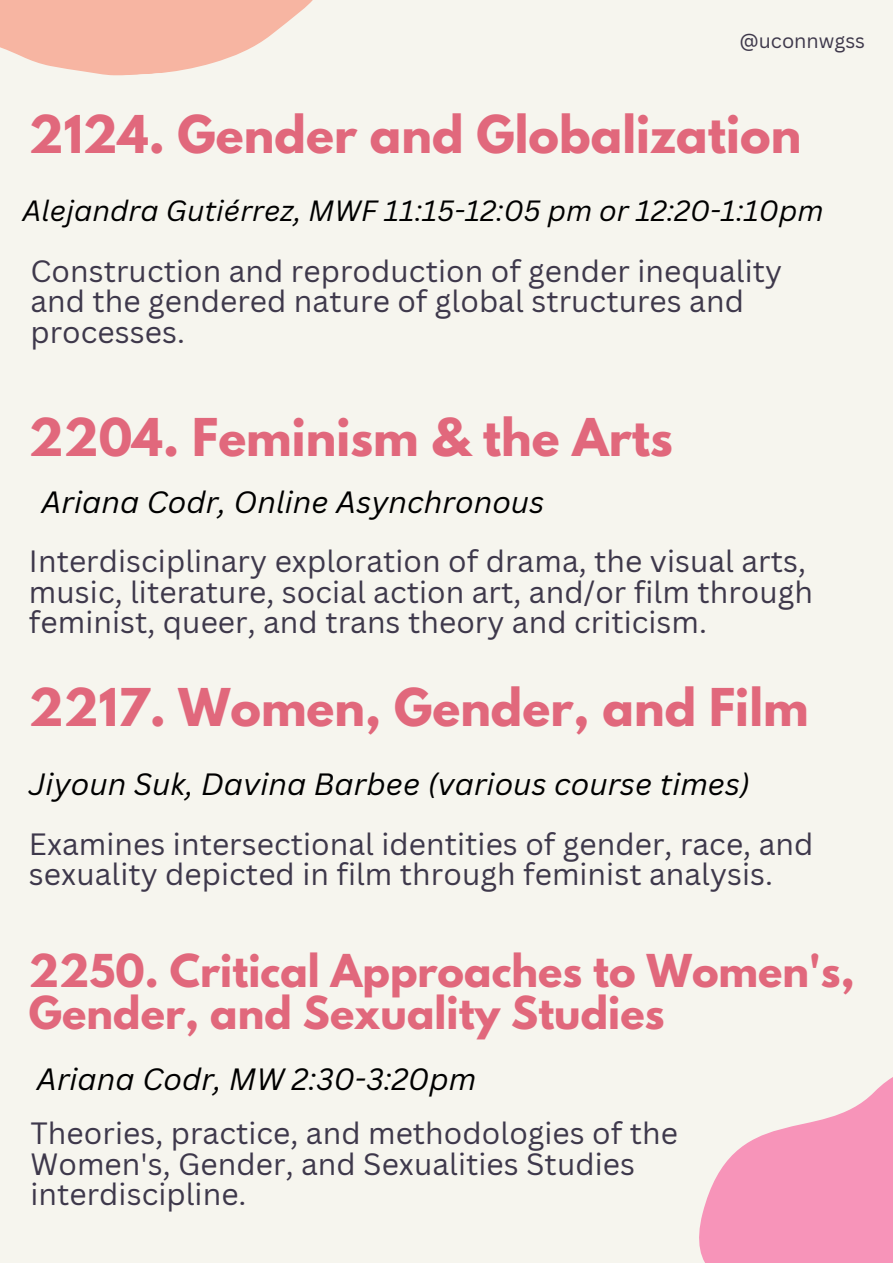
<style>
.page{position:relative;width:893px;height:1264px;background:#fff}
.page>*{position:absolute;margin:0;border:0;box-sizing:border-box;transform-origin:0 0}
.t1{font:700 46.2px "League Spartan";color:#e1687c}
.t2{font:700 40.2px/41.5px "League Spartan";color:#e1687c}
.t3{font:30px/30.3px "Canva Sans";color:#3e384b}
.t4{font:italic 30px "Canva Sans";color:#000}
.t5{font:italic 28.5px "Canva Sans";color:#000}
.t6{font:19.8px "Canva Sans";color:#3e384b}
</style>
<div class="page">
<div style="left:0;top:0;width:892px;height:1262px;background:#f6f5ee"></div>
<svg style="left:0;top:0;width:313px;height:76px"></svg>
<svg style="left:699px;top:1077px;width:193px;height:185px;fill:#f794b9"></svg>
<p class="t6" style="left:739px;top:27px;width:127px">@uconnwgss</p>
<h1 class="t1" style="left:29px;top:111px;width:773px">2124. Gender and Globalization</h1>
<p class="t5" style="left:22px;top:190px;width:802px">Alejandra Gutiérrez, MWF 11:15-12:05 pm or 12:20-1:10pm</p>
<p class="t3" style="left:30px;top:255px;width:753px">Construction and reproduction of gender inequality and the gendered nature of global structures and processes.</p>
<h1 class="t1" style="left:29px;top:414px;width:645px">2204. Feminism &amp; the Arts</h1>
<p class="t4" style="left:41px;top:480px;width:504px">Ariana Codr, Online Asynchronous</p>
<p class="t3" style="left:29px;top:545px;width:785px">Interdisciplinary exploration of drama, the visual arts, music, literature, social action art, and/or film through feminist, queer, and trans theory and criticism.</p>
<h1 class="t1" style="left:29px;top:684px;width:781px">2217. Women, Gender, and Film</h1>
<p class="t4" style="left:29px;top:763px;width:722px">Jiyoun Suk, Davina Barbee (various course times)</p>
<p class="t3" style="left:29px;top:828px;width:785px">Examines intersectional identities of gender, race, and sexuality depicted in film through feminist analysis.</p>
<h2 class="t2" style="left:29px;top:955px;width:827px">2250. Critical Approaches to Women's,<br>Gender, and Sexuality Studies</h2>
<p class="t4" style="left:37px;top:1058px;width:441px">Ariana Codr, MW 2:30-3:20pm</p>
<p class="t3" style="left:30px;top:1117px;width:649px">Theories, practice, and methodologies of the<br>Women's, Gender, and Sexualities Studies interdiscipline.</p>
</div>
